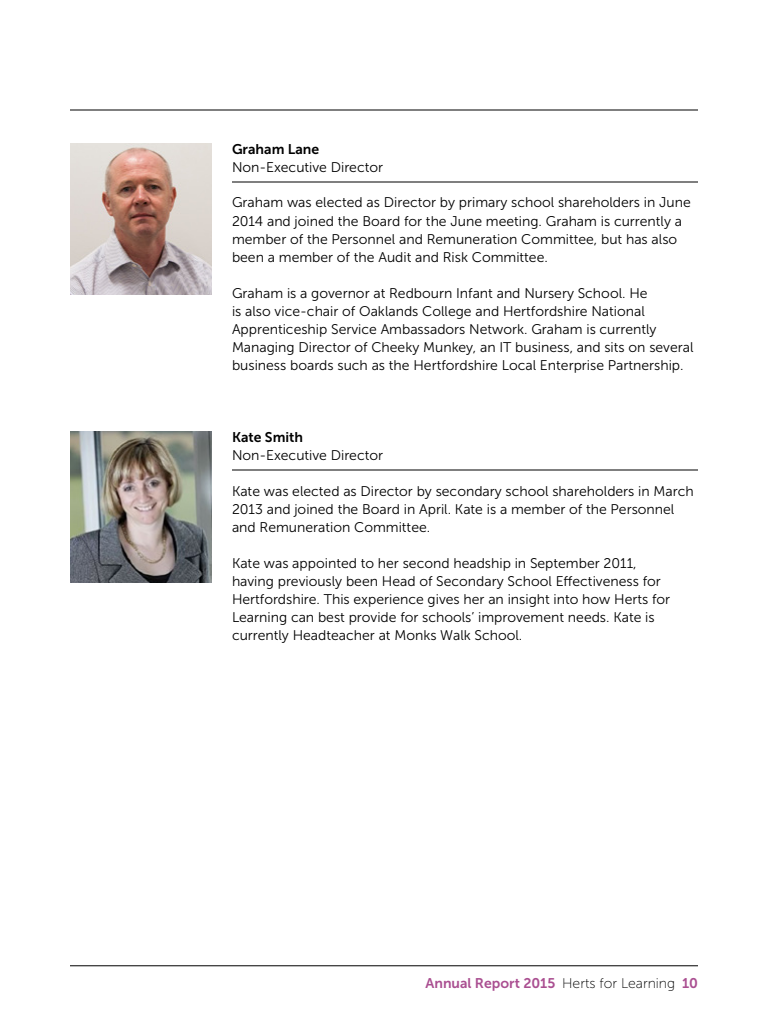
<style>
.page{position:relative;width:768px;height:1024px;background:#fff}
.page>*{position:absolute;margin:0;border:0;box-sizing:border-box;transform-origin:0 0}
.t1{font:14px/18px "Museo Sans 300";color:#000}
.t2{font:14px "Museo Sans 700";color:#aa4f91}
.t3{font:14px "Museo Sans 700";color:#000}
.s1{font-family:"Museo Sans 100";color:#000}
</style>
<div class="page">
<hr style="left:70px;top:965px;width:628px;height:1px;background:#000">
<hr style="left:70px;top:110px;width:628px;height:1px;background:#000">
<hr style="left:232px;top:182px;width:466px;height:1px;background:#000">
<hr style="left:232px;top:470px;width:466px;height:1px;background:#000">
<img style="left:70px;top:143px;width:142px;height:152px">
<img style="left:70px;top:431px;width:142px;height:152px">
<p class="t3" style="left:232px;top:141px;width:89px">Graham Lane</p>
<p class="t1" style="left:232px;top:158px;width:153px">Non-Executive Director</p>
<p class="t1" style="left:232px;top:194px;width:460px">Graham was elected as Director by primary school shareholders in June 2014 and joined the Board for the June meeting. Graham is currently a member of the Personnel and Remuneration Committee, but has also been a member of the Audit and Risk Committee.</p>
<p class="t1" style="left:232px;top:284px;width:463px">Graham is a governor at Redbourn Infant and Nursery School. He<br>is also vice-chair of Oaklands College and Hertfordshire National Apprenticeship Service Ambassadors Network. Graham is currently Managing Director of Cheeky Munkey, an IT business, and sits on several business boards such as the Hertfordshire Local Enterprise Partnership.</p>
<p class="t3" style="left:232px;top:429px;width:73px">Kate Smith</p>
<p class="t1" style="left:232px;top:446px;width:153px">Non-Executive Director</p>
<p class="t1" style="left:232px;top:482px;width:463px">Kate was elected as Director by secondary school shareholders in March<br>2013 and joined the Board in April. Kate is a member of the Personnel and Remuneration Committee.</p>
<p class="t1" style="left:232px;top:554px;width:440px">Kate was appointed to her second headship in September 2011, having previously been Head of Secondary School Effectiveness for Hertfordshire. This experience gives her an insight into how Herts for Learning can best provide for schools’ improvement needs. Kate is currently Headteacher at Monks Walk School.</p>
<p class="t2" style="left:426px;top:975px;width:274px">Annual Report 2015 <span class="s1">Herts for Learning</span> 10</p>
</div>
